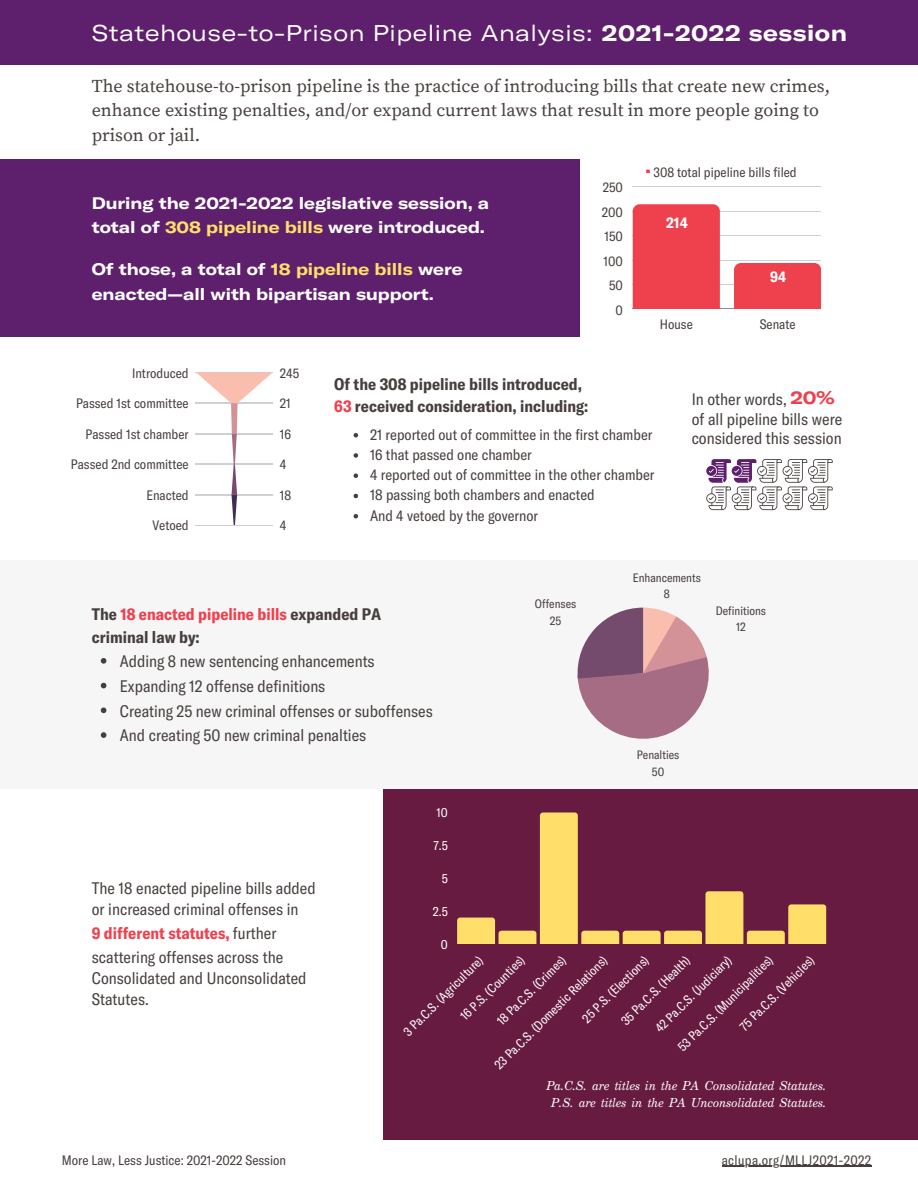
<style>
.page{position:relative;width:918px;height:1188px;background:#fff}
.page>*{position:absolute;margin:0;border:0;box-sizing:border-box;transform-origin:0 0}
.t1{font:expanded 22.5px "GT America";letter-spacing:.025em;color:#fff}
.t2{font:18px/24.8px "Source Serif Pro";color:#463f3d}
.t3{font:condensed 16.5px/21.3px "GT America";color:#463f3d}
.t4{font:700 expanded 16.5px/24.8px "GT America";color:#fff}
.t5{font:700 condensed 16.5px "GT America";color:#463f3d}
.t6{font:700 condensed 16.5px "GT America";color:#ef404d}
.t7{font:condensed 15px "GT America";color:#463f3d}
.t8{font:700 condensed 15px "GT America";color:#fff}
.t9{font:condensed 13.5px "GT America";color:#463f3d}
.t10{font:italic 13.5px "Century Schoolbook FS";color:#fff}
.t11{font:condensed 13.5px "GT America";letter-spacing:.025em;color:#463f3d}
.t12{font:condensed 12.75px "GT America";color:#fff}
.t13{font:condensed 12px "GT America";color:#463f3d}
.s1{font-weight:700}
.s2{color:#ffdf69}
.s3{color:#ef404d}
.s4{font-weight:700;font-stretch:expanded;font-size:18px;color:#ef404d}
.s5{color:#463f3d}
.s6{font-weight:400;color:#463f3d}
</style>
<div class="page">
<div style="left:383px;top:789px;width:535px;height:351px;background:#681b40"></div>
<div style="left:0;top:159px;width:579px;height:178px;background:#5e1f6c"></div>
<svg style="left:646px;top:170px;width:4px;height:3px"></svg>
<hr style="left:633px;top:187px;width:188px;height:1px;background:#463f3d">
<hr style="left:633px;top:211px;width:188px;height:1px;background:#463f3d">
<hr style="left:633px;top:236px;width:188px;height:1px;background:#463f3d">
<hr style="left:633px;top:260px;width:188px;height:1px;background:#463f3d">
<hr style="left:633px;top:284px;width:188px;height:1px;background:#463f3d">
<hr style="left:633px;top:309px;width:188px;height:1px;background:#463f3d">
<div style="left:633px;top:204px;width:87px;height:105px;background:#ef404d"></div>
<svg style="left:734px;top:263px;width:87px;height:7px"></svg>
<hr style="left:195px;top:372px;width:78px;height:1px;background:#463f3d">
<hr style="left:195px;top:403px;width:78px;height:1px;background:#463f3d">
<hr style="left:195px;top:433px;width:78px;height:1px;background:#463f3d">
<hr style="left:195px;top:464px;width:78px;height:1px;background:#463f3d">
<hr style="left:195px;top:494px;width:78px;height:1px;background:#463f3d">
<hr style="left:195px;top:525px;width:78px;height:1px;background:#463f3d">
<svg style="left:196px;top:373px;width:76px;height:152px"></svg>
<svg style="left:354px;top:433px;width:4px;height:4px"></svg>
<svg style="left:354px;top:453px;width:4px;height:5px"></svg>
<svg style="left:354px;top:473px;width:4px;height:5px"></svg>
<svg style="left:354px;top:494px;width:4px;height:4px"></svg>
<svg style="left:354px;top:514px;width:4px;height:4px"></svg>
<div style="left:0;top:560px;width:918px;height:228px;background:#f6f6f6"></div>
<svg style="left:101px;top:658px;width:5px;height:6px"></svg>
<svg style="left:101px;top:683px;width:5px;height:5px"></svg>
<svg style="left:101px;top:708px;width:5px;height:5px"></svg>
<svg style="left:101px;top:732px;width:5px;height:6px"></svg>
<svg style="left:578px;top:608px;width:131px;height:131px"></svg>
<svg style="left:457px;top:813px;width:369px;height:131px"></svg>
<svg style="left:706px;top:459px;width:127px;height:51px"></svg>
<div style="left:0;top:0;width:918px;height:65px;background:#5e1f6c"></div>
<hr style="left:722px;top:1166px;width:150px;height:1px;background:#463f3d">
<p class="t1" style="left:92px;top:19px;width:757px">Statehouse-to-Prison Pipeline Analysis: <span class="s1">2021-2022 session</span></p>
<p class="t2" style="left:92px;top:74px;width:740px">The statehouse-to-prison pipeline is the practice of introducing bills that create new crimes, enhance existing penalties, and/or expand current laws that result in more people going to prison or jail.</p>
<p class="t9" style="left:654px;top:163px;width:145px">308 total pipeline bills filed</p>
<p class="t9" style="left:603px;top:179px;width:22px">250</p>
<p class="t9" style="left:602px;top:203px;width:23px">200</p>
<p class="t9" style="left:604px;top:228px;width:20px">150</p>
<p class="t9" style="left:604px;top:252px;width:21px">100</p>
<p class="t9" style="left:609px;top:277px;width:15px">50</p>
<p class="t9" style="left:616px;top:301px;width:9px">0</p>
<p class="t4" style="left:92px;top:190px;width:399px">During the 2021-2022 legislative session, a total of <span class="s2">308 pipeline bills</span> were introduced.</p>
<p class="t4" style="left:92px;top:256px;width:373px">Of those, a total of <span class="s2">18 pipeline bills</span> were enacted—all with bipartisan support.</p>
<p class="t8" style="left:770px;top:267px;width:18px">94</p>
<p class="t8" style="left:666px;top:212px;width:23px">214</p>
<p class="t9" style="left:132px;top:364px;width:58px">Introduced</p>
<p class="t9" style="left:76px;top:395px;width:114px">Passed 1st committee</p>
<p class="t9" style="left:86px;top:425px;width:105px">Passed 1st chamber</p>
<p class="t9" style="left:71px;top:456px;width:119px">Passed 2nd committee</p>
<p class="t9" style="left:146px;top:486px;width:44px">Enacted</p>
<p class="t9" style="left:152px;top:517px;width:38px">Vetoed</p>
<p class="t9" style="left:280px;top:364px;width:21px">245</p>
<p class="t9" style="left:280px;top:395px;width:13px">21</p>
<p class="t9" style="left:280px;top:425px;width:13px">16</p>
<p class="t9" style="left:280px;top:456px;width:8px">4</p>
<p class="t9" style="left:280px;top:486px;width:13px">18</p>
<p class="t9" style="left:280px;top:517px;width:8px">4</p>
<p class="t9" style="left:660px;top:316px;width:35px">House</p>
<p class="t9" style="left:760px;top:316px;width:37px">Senate</p>
<p class="t5" style="left:334px;top:374px;width:249px">Of the 308 pipeline bills introduced,</p>
<p class="t5" style="left:334px;top:395px;width:256px"><span class="s3">63</span> received consideration, including:</p>
<p class="t7" style="left:370px;top:425px;width:284px">21 reported out of committee in the first chamber</p>
<p class="t7" style="left:370px;top:445px;width:163px">16 that passed one chamber</p>
<p class="t7" style="left:370px;top:465px;width:286px">4 reported out of committee in the other chamber</p>
<p class="t7" style="left:370px;top:485px;width:226px">18 passing both chambers and enacted</p>
<p class="t7" style="left:370px;top:506px;width:170px">And 4 vetoed by the governor</p>
<p class="t3" style="left:692px;top:388px;width:144px">In other words, <span class="s4">20%</span></p>
<p class="t3" style="left:692px;top:409px;width:152px;line-height:19.2px">of all pipeline bills were considered this session</p>
<p class="t6" style="left:92px;top:604px;width:291px"><span class="s5">The</span> 18 enacted pipeline bills <span class="s5">expanded PA</span></p>
<p class="t5" style="left:92px;top:626px;width:109px">criminal law by:</p>
<p class="t3" style="left:120px;top:650px;width:256px">Adding 8 new sentencing enhancements</p>
<p class="t3" style="left:120px;top:674px;width:207px">Expanding 12 offense definitions</p>
<p class="t3" style="left:120px;top:699px;width:315px">Creating 25 new criminal offenses or suboffenses</p>
<p class="t3" style="left:120px;top:724px;width:248px">And creating 50 new criminal penalties</p>
<p class="t13" style="left:535px;top:596px;width:43px">Offenses</p>
<p class="t13" style="left:550px;top:613px;width:13px">25</p>
<p class="t13" style="left:633px;top:570px;width:69px">Enhancements</p>
<p class="t13" style="left:664px;top:586px;width:8px">8</p>
<p class="t13" style="left:716px;top:603px;width:52px">Definitions</p>
<p class="t13" style="left:736px;top:619px;width:11px">12</p>
<p class="t13" style="left:637px;top:747px;width:44px">Penalties</p>
<p class="t13" style="left:652px;top:764px;width:14px">50</p>
<p class="t3" style="left:92px;top:877px;width:225px">The 18 enacted pipeline bills added or increased criminal offenses in</p>
<p class="t3" style="left:92px;top:945px;width:193px">scattering offenses across the</p>
<p class="t3" style="left:92px;top:967px;width:216px">Consolidated and Unconsolidated<br>Statutes.</p>
<p class="t6" style="left:92px;top:922px;width:186px">9 different statutes, <span class="s6">further</span></p>
<p class="t12" style="left:437px;top:805px;width:13px">10</p>
<p class="t12" style="left:434px;top:837px;width:16px">7.5</p>
<p class="t12" style="left:442px;top:870px;width:8px">5</p>
<p class="t12" style="left:433px;top:903px;width:17px">2.5</p>
<p class="t12" style="left:441px;top:936px;width:8px">0</p>
<p class="t12" style="left:736px;top:1023px;width:101px;rotate:-45deg">75 Pa.C.S. (Vehicles)</p>
<p class="t12" style="left:578px;top:1015px;width:90px;rotate:-45deg">25 P.S. (Elections)</p>
<p class="t12" style="left:651px;top:1024px;width:104px;rotate:-45deg">42 Pa.C.S. (Judiciary)</p>
<p class="t12" style="left:674px;top:1043px;width:130px;rotate:-45deg">53 Pa.C.S. (Municipalities)</p>
<p class="t12" style="left:491px;top:1061px;width:155px;rotate:-45deg">23 Pa.C.S. (Domestic Relations)</p>
<p class="t12" style="left:400px;top:1028px;width:108px;rotate:-45deg">3 Pa.C.S. (Agriculture)</p>
<p class="t12" style="left:618px;top:1017px;width:93px;rotate:-45deg">35 Pa.C.S. (Health)</p>
<p class="t12" style="left:493px;top:1017px;width:93px;rotate:-45deg">18 Pa.C.S. (Crimes)</p>
<p class="t12" style="left:456px;top:1012px;width:87px;rotate:-45deg">16 P.S. (Counties)</p>
<p class="t10" style="left:546px;top:1080px;width:282px">Pa.C.S. are titles in the PA Consolidated Statutes.</p>
<p class="t10" style="left:551px;top:1096px;width:277px">P.S. are titles in the PA Unconsolidated Statutes.</p>
<p class="t9" style="left:62px;top:1151px;width:226px">More Law, Less Justice: 2021-2022 Session</p>
<p class="t11" style="left:722px;top:1151px;width:151px">aclupa.org/MLLJ2021-2022</p>
</div>
